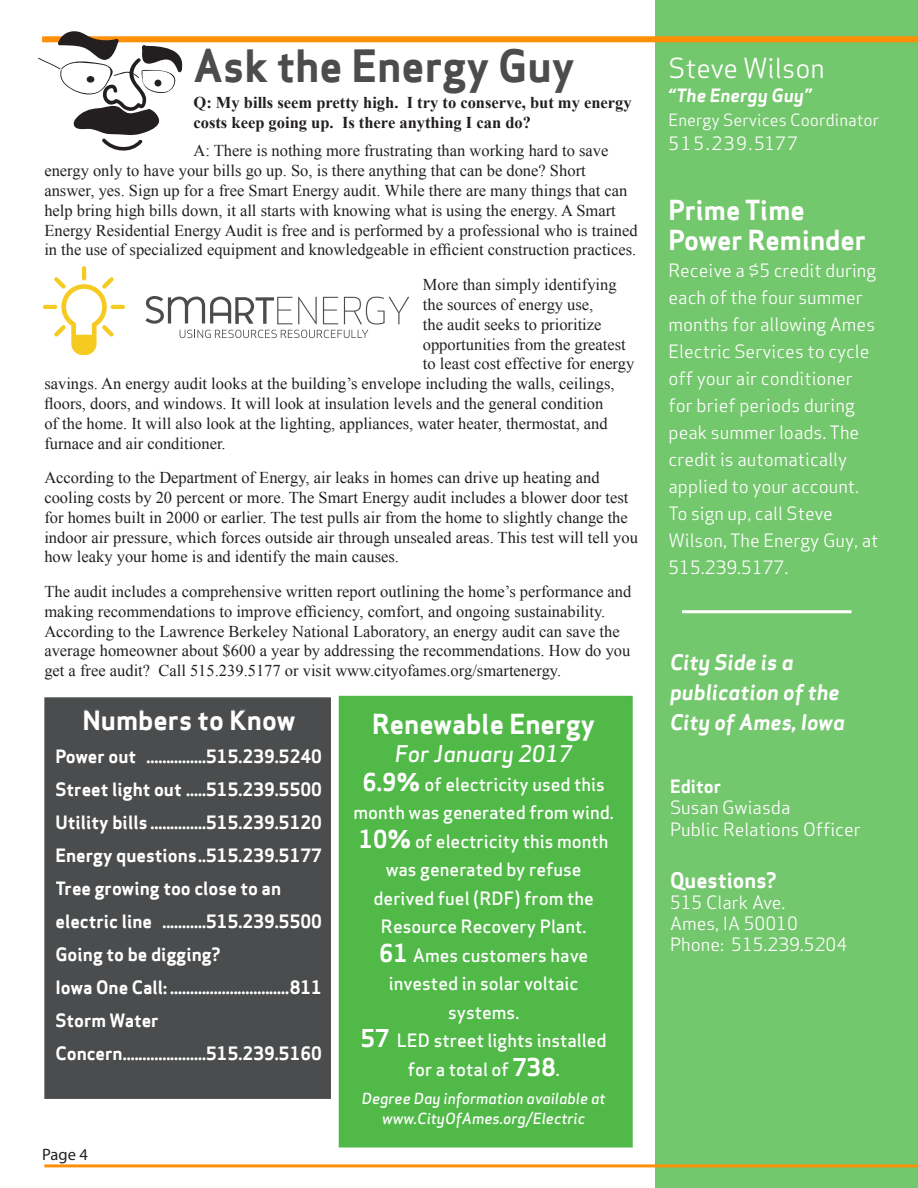
<style>
.page{position:relative;width:918px;height:1188px;background:#fff}
.page>*{position:absolute;margin:0;border:0;box-sizing:border-box;transform-origin:0 0}
.t1{font:700 43.5px "Apex Sans";color:#4b4c4d}
.t2{font:700 27px/30px "Apex Sans";color:#fff}
.t3{font:700 27px "Apex Sans H";color:#fff}
.t4{font:27px "Apex Sans";color:#fff}
.t5{font:italic 500 22.5px "Apex Sans H";color:#fff}
.t6{font:italic 700 21px/30px "Apex Sans";color:#fff}
.t7{font:700 21px "Apex Sans";color:#fff}
.t8{font:18px/27px "Apex Sans";color:#fff}
.t9{font:700 18px/33px "Apex Sans";color:#fff}
.t10{font:500 18px/28.5px "Apex Sans H";color:#fff;text-align:center}
.t11{font:italic 700 18px "Apex Sans";color:#fff}
.t12{font:18px "Apex Sans";letter-spacing:.09em;color:#fff}
.t13{font:16.5px/19.8px "Times New Roman";color:#231f20}
.t14{font:700 16.5px/19.8px "Times New Roman";color:#231f20}
.t15{font:16.5px "Apex Sans";color:#fff}
.t16{font:16.5px "Myriad Pro";color:#231f20}
.t17{font:italic 500 15px/19.5px "Apex Sans H";color:#fff;text-align:center}
.s1{font-weight:700;font-size:24px}
</style>
<div class="page">
<div style="left:656px;top:0;width:262px;height:1188px;background:#73c76c"></div>
<div style="left:42px;top:36px;width:876px;height:6px;background:#ff9005"></div>
<hr style="left:44px;top:1164px;width:874px;height:3px;background:#ff9005">
<svg style="left:38px;top:31px;width:149px;height:120px"></svg>
<div style="left:44px;top:697px;width:287px;height:402px;background:#4b4c4d;border:2px solid #4b4c4d"></div>
<div style="left:339px;top:696px;width:294px;height:452px;background:#51b948;border:2px solid #50b848"></div>
<hr style="left:43px;top:305px;width:14px;height:4px;background:#f5ca21;border-radius:2px">
<hr style="left:111px;top:305px;width:14px;height:4px;background:#f5ca21;border-radius:2px">
<svg style="left:54px;top:266px;width:60px;height:89px"></svg>
<svg style="left:145px;top:296px;width:264px;height:42px"></svg>
<hr style="left:682px;top:610px;width:170px;height:3px;background:#fff">
<p class="t1" style="left:194px;top:38px;width:383px">Ask the Energy Guy</p>
<p class="t14" style="left:194px;top:93px;width:440px">Q: My bills seem pretty high. I try to conserve, but my energy costs keep going up. Is there anything I can do?</p>
<p class="t13" style="left:44px;top:141px;width:595px;text-indent:149px">A: There is nothing more frustrating than working hard to save energy only to have your bills go up. So, is there anything that can be done? Short answer, yes. Sign up for a free Smart Energy audit. While there are many things that can help bring high bills down, it all starts with knowing what is using the energy. A Smart Energy Residential Energy Audit is free and is performed by a professional who is trained in the use of specialized equipment and knowledgeable in efficient construction practices.</p>
<p class="t13" style="left:423px;top:274px;width:195px">More than simply identifying</p>
<p class="t13" style="left:423px;top:294px;width:172px">the sources of energy use,</p>
<p class="t13" style="left:423px;top:314px;width:180px">the audit seeks to prioritize</p>
<p class="t13" style="left:423px;top:334px;width:205px">opportunities from the greatest</p>
<p class="t13" style="left:423px;top:354px;width:213px">to least cost effective for energy</p>
<p class="t13" style="left:44px;top:373px;width:572px">savings. An energy audit looks at the building’s envelope including the walls, ceilings,</p>
<p class="t13" style="left:44px;top:393px;width:561px">floors, doors, and windows. It will look at insulation levels and the general condition</p>
<p class="t13" style="left:44px;top:413px;width:565px">of the home. It will also look at the lighting, appliances, water heater, thermostat, and</p>
<p class="t13" style="left:44px;top:433px;width:183px">furnace and air conditioner.</p>
<p class="t13" style="left:44px;top:467px;width:595px">According to the Department of Energy, air leaks in homes can drive up heating and cooling costs by 20 percent or more. The Smart Energy audit includes a blower door test for homes built in 2000 or earlier. The test pulls air from the home to slightly change the indoor air pressure, which forces outside air through unsealed areas. This test will tell you how leaky your home is and identify the main causes.</p>
<p class="t13" style="left:44px;top:581px;width:588px">The audit includes a comprehensive written report outlining the home’s performance and making recommendations to improve efficiency, comfort, and ongoing sustainability.<br>According to the Lawrence Berkeley National Laboratory, an energy audit can save the average homeowner about $600 a year by addressing the recommendations. How do you get a free audit? Call 515.239.5177 or visit www.cityofames.org/smartenergy.</p>
<p class="t2" style="left:82px;top:705px;width:215px">Numbers to Know</p>
<p class="t9" style="left:55px;top:740px;width:268px">Power out ...............515.239.5240</p>
<p class="t9" style="left:55px;top:773px;width:268px">Street light out .....515.239.5500</p>
<p class="t9" style="left:55px;top:806px;width:268px">Utility bills ..............515.239.5120</p>
<p class="t9" style="left:55px;top:839px;width:268px">Energy questions..515.239.5177</p>
<p class="t9" style="left:55px;top:872px;width:268px">Tree growing too close to an electric line ...........515.239.5500</p>
<p class="t9" style="left:55px;top:938px;width:167px">Going to be digging?</p>
<p class="t9" style="left:55px;top:971px;width:268px">Iowa One Call: ..............................811</p>
<p class="t9" style="left:55px;top:1004px;width:105px">Storm Water</p>
<p class="t9" style="left:55px;top:1037px;width:268px">Concern.....................515.239.5160</p>
<p class="t3" style="left:372px;top:706px;width:224px">Renewable Energy</p>
<p class="t5" style="left:395px;top:739px;width:179px">For January 2017</p>
<p class="t10" style="left:354px;top:770px;width:262px"><span class="s1">6.9%</span> of electricity used this month was generated from wind.</p>
<p class="t10" style="left:359px;top:827px;width:251px"><span class="s1">10%</span> of electricity this month was generated by refuse</p>
<p class="t10" style="left:373px;top:884px;width:222px">derived fuel (RDF) from the</p>
<p class="t10" style="left:381px;top:912px;width:207px">Resource Recovery Plant.</p>
<p class="t10" style="left:379px;top:941px;width:211px"><span class="s1">61</span> Ames customers have invested in solar voltaic systems.</p>
<p class="t10" style="left:361px;top:1026px;width:248px"><span class="s1">57</span> LED street lights installed for a total of <span class="s1">738</span>.</p>
<p class="t17" style="left:362px;top:1089px;width:246px">Degree Day information available at www.CityOfAmes.org/Electric</p>
<p class="t16" style="left:42px;top:1144px;width:47px">Page 4</p>
<p class="t4" style="left:669px;top:46px;width:158px">Steve Wilson</p>
<p class="t11" style="left:669px;top:83px;width:144px">“The Energy Guy”</p>
<p class="t15" style="left:669px;top:106px;width:212px">Energy Services Coordinator</p>
<p class="t12" style="left:669px;top:128px;width:131px">515.239.5177</p>
<p class="t2" style="left:669px;top:195px;width:199px">Prime Time<br>Power Reminder</p>
<p class="t8" style="left:669px;top:255px;width:212px">Receive a $5 credit during each of the four summer months for allowing Ames<br>Electric Services to cycle off your air conditioner for brief periods during peak summer loads. The credit is automatically applied to your account.<br>To sign up, call Steve<br>Wilson, The Energy Guy, at<br>515.239.5177.</p>
<p class="t6" style="left:670px;top:647px;width:176px">City Side is a publication of the<br>City of Ames, Iowa</p>
<p class="t9" style="left:670px;top:770px;width:53px">Editor</p>
<p class="t8" style="left:670px;top:792px;width:122px">Susan Gwiasda</p>
<p class="t8" style="left:670px;top:814px;width:192px">Public Relations Officer</p>
<p class="t7" style="left:670px;top:867px;width:109px">Questions?</p>
<p class="t8" style="left:670px;top:888px;width:117px">515 Clark Ave.</p>
<p class="t8" style="left:670px;top:909px;width:129px">Ames, IA 50010</p>
<p class="t8" style="left:670px;top:930px;width:179px">Phone: 515.239.5204</p>
</div>
